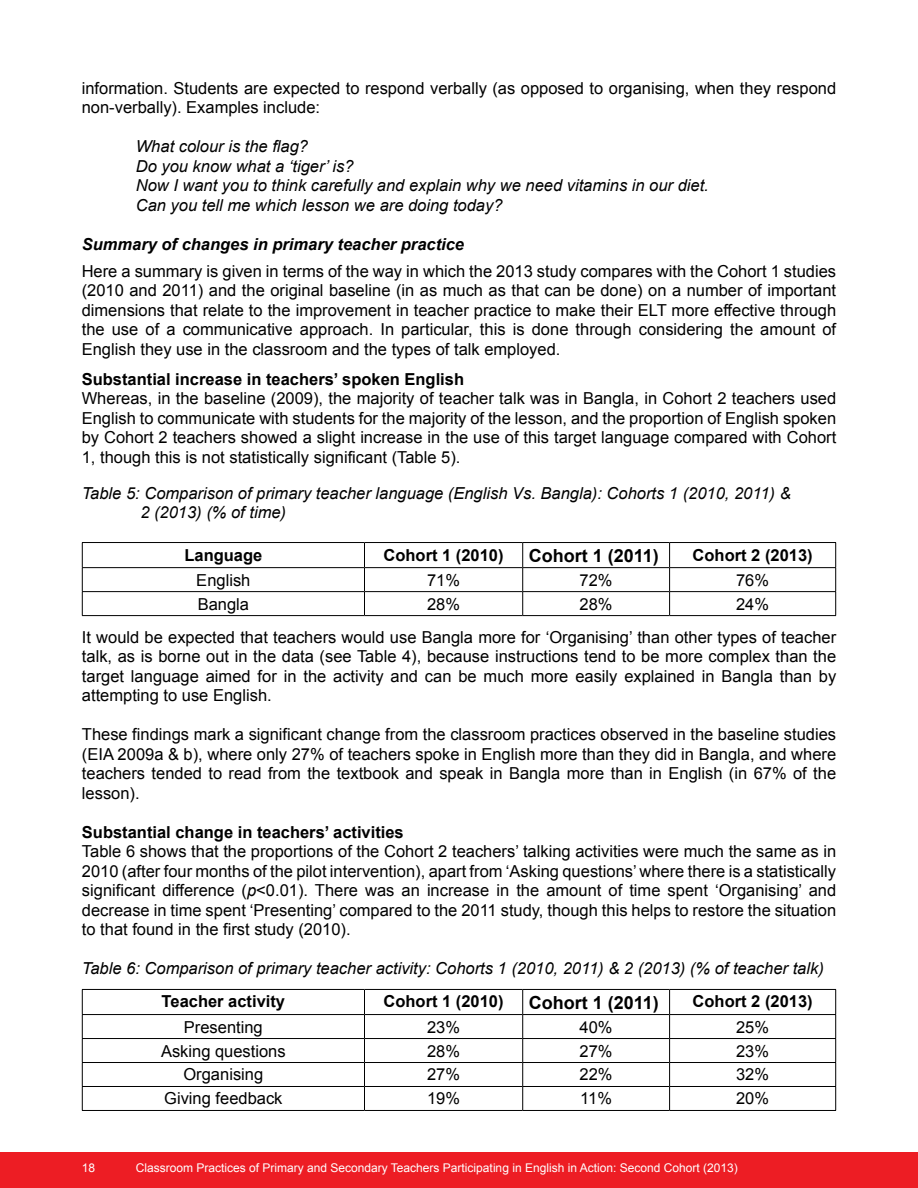
<style>
.page{position:relative;width:918px;height:1188px;background:#fff}
.page>*{position:absolute;margin:0;border:0;box-sizing:border-box;transform-origin:0 0}
.t1{font:700 18px "Arial";color:#000}
.t2{font:16.5px/19.5px "Arial";color:#000;text-align:justify}
.t3{font:italic 16.5px/19.5px "Arial";color:#000}
.t4{font:700 16.5px "Arial";color:#000}
.t5{font:italic 700 16.5px "Arial";color:#000}
.t6{font:12px "Arial";color:#fff}
.s1{font-style:italic}
</style>
<div class="page">
<div style="left:0;top:1152px;width:918px;height:36px;background:#ed1d24"></div>
<hr style="left:82px;top:591px;width:282px;height:1px;background:#000">
<hr style="left:82px;top:615px;width:282px;height:1px;background:#000">
<hr style="left:364px;top:591px;width:159px;height:1px;background:#000">
<svg style="left:364px;top:543px;width:1px;height:72px"></svg>
<hr style="left:364px;top:615px;width:159px;height:1px;background:#000">
<hr style="left:523px;top:591px;width:147px;height:1px;background:#000">
<svg style="left:522px;top:543px;width:1px;height:72px"></svg>
<hr style="left:670px;top:591px;width:166px;height:1px;background:#000">
<svg style="left:669px;top:543px;width:1px;height:72px"></svg>
<svg style="left:835px;top:543px;width:1px;height:72px"></svg>
<hr style="left:523px;top:615px;width:147px;height:1px;background:#000">
<hr style="left:670px;top:615px;width:166px;height:1px;background:#000">
<hr style="left:82px;top:542px;width:282px;height:1px;background:#000">
<svg style="left:82px;top:543px;width:1px;height:72px"></svg>
<hr style="left:364px;top:542px;width:159px;height:1px;background:#000">
<hr style="left:523px;top:542px;width:147px;height:1px;background:#000">
<hr style="left:670px;top:542px;width:166px;height:1px;background:#000">
<hr style="left:82px;top:567px;width:282px;height:1px;background:#000">
<hr style="left:364px;top:567px;width:159px;height:1px;background:#000">
<hr style="left:523px;top:567px;width:147px;height:1px;background:#000">
<hr style="left:670px;top:567px;width:166px;height:1px;background:#000">
<hr style="left:82px;top:1038px;width:282px;height:1px;background:#000">
<hr style="left:82px;top:1062px;width:282px;height:1px;background:#000">
<hr style="left:82px;top:1086px;width:282px;height:1px;background:#000">
<hr style="left:82px;top:1110px;width:282px;height:1px;background:#000">
<hr style="left:364px;top:1038px;width:159px;height:1px;background:#000">
<hr style="left:364px;top:1062px;width:159px;height:1px;background:#000">
<hr style="left:364px;top:1086px;width:159px;height:1px;background:#000">
<svg style="left:364px;top:990px;width:1px;height:120px"></svg>
<hr style="left:364px;top:1110px;width:159px;height:1px;background:#000">
<hr style="left:523px;top:1038px;width:147px;height:1px;background:#000">
<hr style="left:670px;top:1038px;width:166px;height:1px;background:#000">
<hr style="left:523px;top:1062px;width:147px;height:1px;background:#000">
<hr style="left:670px;top:1062px;width:166px;height:1px;background:#000">
<hr style="left:523px;top:1086px;width:147px;height:1px;background:#000">
<svg style="left:522px;top:990px;width:1px;height:120px"></svg>
<hr style="left:670px;top:1086px;width:166px;height:1px;background:#000">
<svg style="left:669px;top:990px;width:1px;height:120px"></svg>
<svg style="left:835px;top:990px;width:1px;height:120px"></svg>
<hr style="left:523px;top:1110px;width:147px;height:1px;background:#000">
<hr style="left:670px;top:1110px;width:166px;height:1px;background:#000">
<hr style="left:82px;top:989px;width:282px;height:1px;background:#000">
<svg style="left:82px;top:990px;width:1px;height:120px"></svg>
<hr style="left:364px;top:989px;width:159px;height:1px;background:#000">
<hr style="left:523px;top:989px;width:147px;height:1px;background:#000">
<hr style="left:670px;top:989px;width:166px;height:1px;background:#000">
<hr style="left:82px;top:1014px;width:282px;height:1px;background:#000">
<hr style="left:364px;top:1014px;width:159px;height:1px;background:#000">
<hr style="left:523px;top:1014px;width:147px;height:1px;background:#000">
<hr style="left:670px;top:1014px;width:166px;height:1px;background:#000">
<p class="t2" style="left:82px;top:78px;width:756px">information. Students are expected to respond verbally (as opposed to organising, when they respond non-verbally). Examples include:</p>
<p class="t3" style="left:136px;top:137px;width:575px">What colour is the flag?<br>Do you know what a ‘tiger’ is?<br>Now I want you to think carefully and explain why we need vitamins in our diet.<br>Can you tell me which lesson we are doing today?</p>
<p class="t5" style="left:82px;top:235px;width:384px">Summary of changes in primary teacher practice</p>
<p class="t2" style="left:82px;top:261px;width:756px">Here a summary is given in terms of the way in which the 2013 study compares with the Cohort 1 studies (2010 and 2011) and the original baseline (in as much as that can be done) on a number of important dimensions that relate to the improvement in teacher practice to make their ELT more effective through the use of a communicative approach. In particular, this is done through considering the amount of English they use in the classroom and the types of talk employed.</p>
<p class="t4" style="left:82px;top:370px;width:384px">Substantial increase in teachers’ spoken English</p>
<p class="t2" style="left:82px;top:389px;width:756px">Whereas, in the baseline (2009), the majority of teacher talk was in Bangla, in Cohort 2 teachers used English to communicate with students for the majority of the lesson, and the proportion of English spoken by Cohort 2 teachers showed a slight increase in the use of this target language compared with Cohort 1, though this is not statistically significant (Table 5).</p>
<p class="t3" style="left:140px;top:483px;width:652px;text-indent:-59px">Table 5: Comparison of primary teacher language (English Vs. Bangla): Cohorts 1 (2010, 2011) &amp;<br>2 (2013) (% of time)</p>
<p class="t4" style="left:184px;top:546px;width:79px">Language</p>
<p class="t4" style="left:384px;top:546px;width:122px">Cohort 1 (2010)</p>
<p class="t1" style="left:529px;top:545px;width:132px">Cohort 1 (2011)</p>
<p class="t4" style="left:693px;top:546px;width:122px">Cohort 2 (2013)</p>
<p class="t2" style="left:196px;top:570px;width:56px">English</p>
<p class="t2" style="left:427px;top:570px;width:35px">71%</p>
<p class="t2" style="left:580px;top:570px;width:35px">72%</p>
<p class="t2" style="left:736px;top:570px;width:35px">76%</p>
<p class="t2" style="left:198px;top:594px;width:53px">Bangla</p>
<p class="t2" style="left:427px;top:594px;width:35px">28%</p>
<p class="t2" style="left:580px;top:594px;width:35px">28%</p>
<p class="t2" style="left:736px;top:594px;width:35px">24%</p>
<p class="t2" style="left:82px;top:627px;width:756px">It would be expected that teachers would use Bangla more for ‘Organising’ than other types of teacher talk, as is borne out in the data (see Table 4), because instructions tend to be more complex than the target language aimed for in the activity and can be much more easily explained in Bangla than by attempting to use English.</p>
<p class="t2" style="left:82px;top:725px;width:756px">These findings mark a significant change from the classroom practices observed in the baseline studies (EIA 2009a &amp; b), where only 27% of teachers spoke in English more than they did in Bangla, and where teachers tended to read from the textbook and speak in Bangla more than in English (in 67% of the lesson).</p>
<p class="t4" style="left:82px;top:823px;width:323px">Substantial change in teachers’ activities</p>
<p class="t2" style="left:82px;top:842px;width:756px">Table 6 shows that the proportions of the Cohort 2 teachers’ talking activities were much the same as in 2010 (after four months of the pilot intervention), apart from ‘Asking questions’ where there is a statistically significant difference (<span class="s1">p</span>&lt;0.01). There was an increase in the amount of time spent ‘Organising’ and decrease in time spent ‘Presenting’ compared to the 2011 study, though this helps to restore the situation to that found in the first study (2010).</p>
<p class="t3" style="left:82px;top:959px;width:743px">Table 6: Comparison of primary teacher activity: Cohorts 1 (2010, 2011) &amp; 2 (2013) (% of teacher talk)</p>
<p class="t4" style="left:162px;top:993px;width:125px">Teacher activity</p>
<p class="t4" style="left:384px;top:993px;width:122px">Cohort 1 (2010)</p>
<p class="t1" style="left:529px;top:992px;width:132px">Cohort 1 (2011)</p>
<p class="t4" style="left:693px;top:993px;width:122px">Cohort 2 (2013)</p>
<p class="t2" style="left:184px;top:1017px;width:80px">Presenting</p>
<p class="t2" style="left:427px;top:1017px;width:35px">23%</p>
<p class="t2" style="left:580px;top:1017px;width:35px">40%</p>
<p class="t2" style="left:736px;top:1017px;width:35px">25%</p>
<p class="t2" style="left:161px;top:1041px;width:126px">Asking questions</p>
<p class="t2" style="left:427px;top:1041px;width:35px">28%</p>
<p class="t2" style="left:580px;top:1041px;width:35px">27%</p>
<p class="t2" style="left:736px;top:1041px;width:35px">23%</p>
<p class="t2" style="left:183px;top:1065px;width:81px">Organising</p>
<p class="t2" style="left:427px;top:1065px;width:35px">27%</p>
<p class="t2" style="left:580px;top:1065px;width:35px">22%</p>
<p class="t2" style="left:736px;top:1065px;width:35px">32%</p>
<p class="t2" style="left:164px;top:1089px;width:120px">Giving feedback</p>
<p class="t2" style="left:427px;top:1089px;width:35px">19%</p>
<p class="t2" style="left:580px;top:1089px;width:33px">11%</p>
<p class="t2" style="left:736px;top:1089px;width:35px">20%</p>
<p class="t6" style="left:82px;top:1161px;width:15px">18</p>
<p class="t6" style="left:136px;top:1161px;width:604px">Classroom Practices of Primary and Secondary Teachers Participating in English in Action: Second Cohort (2013)</p>
</div>
